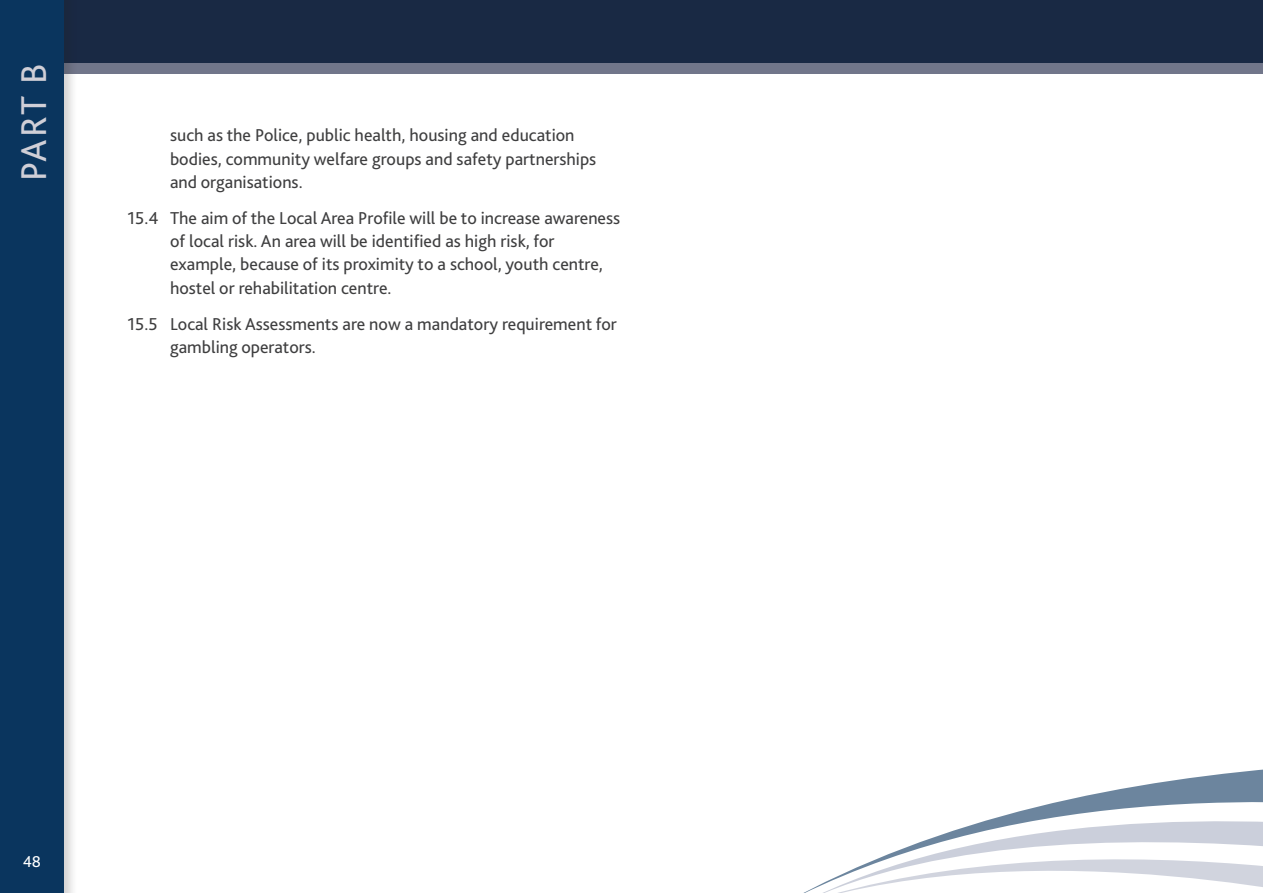
<style>
.page{position:relative;width:1263px;height:893px;background:#fff}
.page>*{position:absolute;margin:0;border:0;box-sizing:border-box;transform-origin:0 0}
.SIDE_HEADINGS{font:37.5px "Bliss";color:#d0cfd7}
.Indent_1{font:18px/23.2px "Bliss";color:#3e3e3f}
.t1{font:16.5px "Bliss";color:#fff}
</style>
<div class="page">
<div style="left:0;top:0;width:1263px;height:74px;background:#71768a"></div>
<div style="left:0;top:0;width:1263px;height:62px;background:#192944"></div>
<div style="left:0;top:0;width:78px;height:893px;background:#231f20;opacity:.2"></div>
<div style="left:0;top:0;width:64px;height:893px;background:#0a355e"></div>
<svg style="left:988px;top:769px;width:275px;height:51px"></svg>
<svg style="left:803px;top:820px;width:460px;height:73px"></svg>
<p class="SIDE_HEADINGS" style="left:10px;top:181px;width:119px;rotate:-90deg">PART B</p>
<p class="Indent_1" style="left:170px;top:124px;width:428px">such as the Police, public health, housing and education bodies, community welfare groups and safety partnerships and organisations.</p>
<p class="Indent_1" style="left:170px;top:206px;width:452px;text-indent:-43px">15.4 The aim of the Local Area Profile will be to increase awareness of local risk. An area will be identified as high risk, for example, because of its proximity to a school, youth centre, hostel or rehabilitation centre.</p>
<p class="Indent_1" style="left:170px;top:312px;width:448px;text-indent:-43px">15.5 Local Risk Assessments are now a mandatory requirement for gambling operators.</p>
<p class="t1" style="left:23px;top:852px;width:20px">48</p>
</div>
